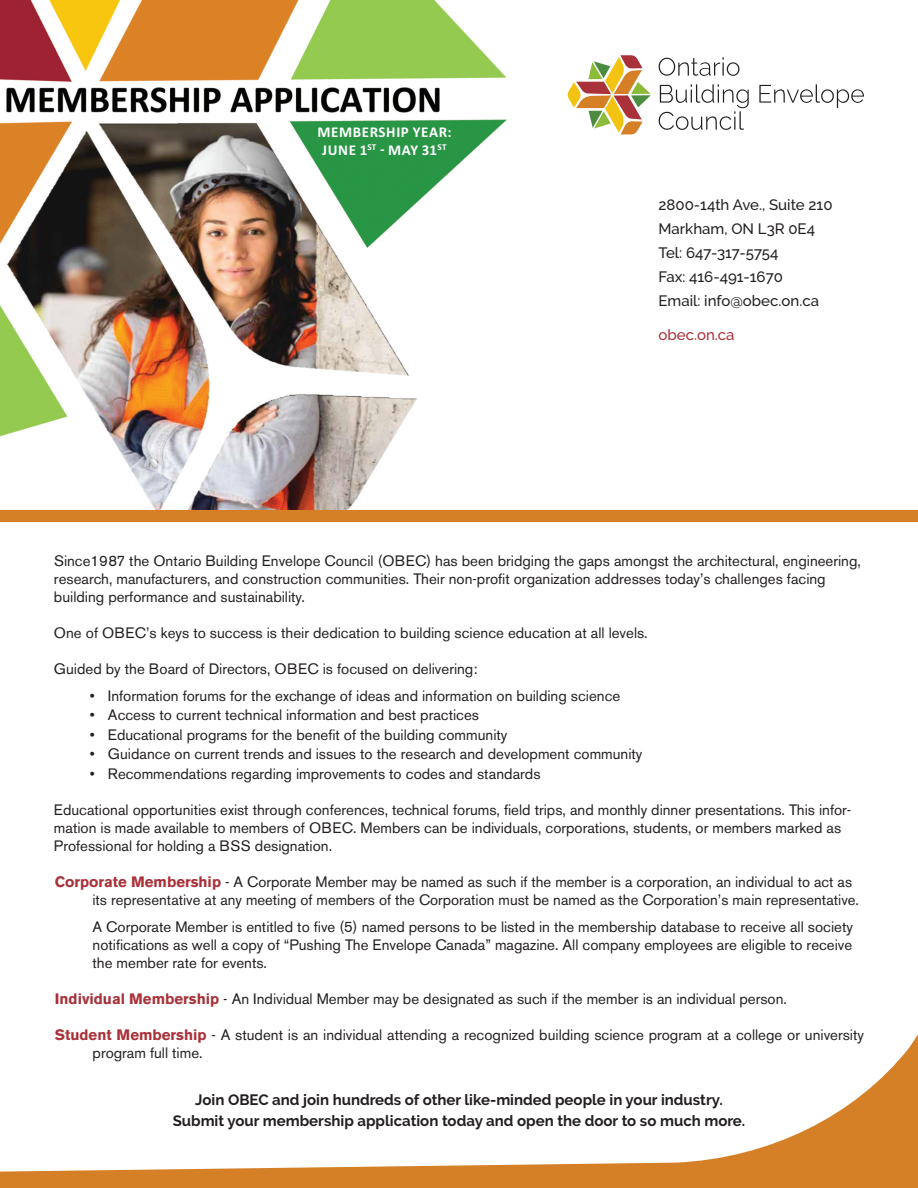
<style>
.page{position:relative;width:918px;height:1188px;background:#fff}
.page>*{position:absolute;margin:0;border:0;box-sizing:border-box;transform-origin:0 0}
.t1{font:15px/18px "Akzidenz Grotesk BE";color:#231f20}
.t2{font:700 15px/21.1px "Raleway";color:#231f20;text-align:center}
.t3{font:500 15px/24.2px "Raleway";color:#231f20}
.t4{font:700 15px/18px "Calibri";letter-spacing:.04em;color:#fff;text-align:center}
.t5{font:500 15px "Raleway";color:#a93139}
.s1{font-weight:700;color:#a93139}
</style>
<div class="page">
<svg style="left:0;top:1034px;width:918px;height:154px"></svg>
<img style="left:0;top:0;width:740px;height:510px">
<svg style="left:659px;top:57px;width:80px;height:19px"></svg>
<svg style="left:759px;top:84px;width:105px;height:24px"></svg>
<svg style="left:659px;top:84px;width:90px;height:46px"></svg>
<svg style="left:568px;top:55px;width:83px;height:79px"></svg>
<div style="left:0;top:510px;width:918px;height:12px;background:#d58027"></div>
<p class="t4" style="left:318px;top:123px;width:135px">MEMBERSHIP YEAR:<br>JUNE 1<sup>ST</sup> - MAY 31<sup>ST</sup></p>
<p class="t3" style="left:658px;top:192px;width:176px">2800-14th Ave., Suite 210<br>Markham, ON L3R 0E4<br>Tel: 647-317-5754<br>Fax: 416-491-1670<br>Email: info@obec.on.ca</p>
<p class="t5" style="left:658px;top:326px;width:78px">obec.on.ca</p>
<p class="t1" style="left:54px;top:553px;width:808px">Since1987 the Ontario Building Envelope Council (OBEC) has been bridging the gaps amongst the architectural, engineering, research, manufacturers, and construction communities. Their non-profit organization addresses today’s challenges facing building performance and sustainability.</p>
<p class="t1" style="left:54px;top:625px;width:595px">One of OBEC’s keys to success is their dedication to building science education at all levels.</p>
<p class="t1" style="left:54px;top:661px;width:425px">Guided by the Board of Directors, OBEC is focused on delivering:</p>
<p class="t1" style="left:90px;top:688px;width:532px">• Information forums for the exchange of ideas and information on building science</p>
<p class="t1" style="left:90px;top:708px;width:391px">• Access to current technical information and best practices</p>
<p class="t1" style="left:90px;top:727px;width:419px">• Educational programs for the benefit of the building community</p>
<p class="t1" style="left:90px;top:747px;width:554px">• Guidance on current trends and issues to the research and development community</p>
<p class="t1" style="left:90px;top:766px;width:452px">• Recommendations regarding improvements to codes and standards</p>
<p class="t1" style="left:54px;top:802px;width:799px">Educational opportunities exist through conferences, technical forums, field trips, and monthly dinner presentations. This infor&shy;mation is made available to members of OBEC. Members can be individuals, corporations, students, or members marked as<br>Professional for holding a BSS designation.</p>
<p class="t1" style="left:93px;top:874px;width:768px;text-indent:-38px"><span class="s1">Corporate Membership</span> - A Corporate Member may be named as such if the member is a corporation, an individual to act as its representative at any meeting of members of the Corporation must be named as the Corporation’s main representative.</p>
<p class="t1" style="left:93px;top:919px;width:762px;text-align:justify">A Corporate Member is entitled to five (5) named persons to be listed in the membership database to receive all society notifications as well a copy of “Pushing The Envelope Canada” magazine. All company employees are eligible to receive the member rate for events.</p>
<p class="t1" style="left:55px;top:991px;width:734px"><span class="s1">Individual Membership</span> - An Individual Member may be designated as such if the member is an individual person.</p>
<p class="t1" style="left:93px;top:1027px;width:773px;text-indent:-38px"><span class="s1">Student Membership</span> - A student is an individual attending a recognized building science program at a college or university program full time.</p>
<p class="t2" style="left:173px;top:1089px;width:574px">Join OBEC and join hundreds of other like-minded people in your industry.<br>Submit your membership application today and open the door to so much more.</p>
</div>
